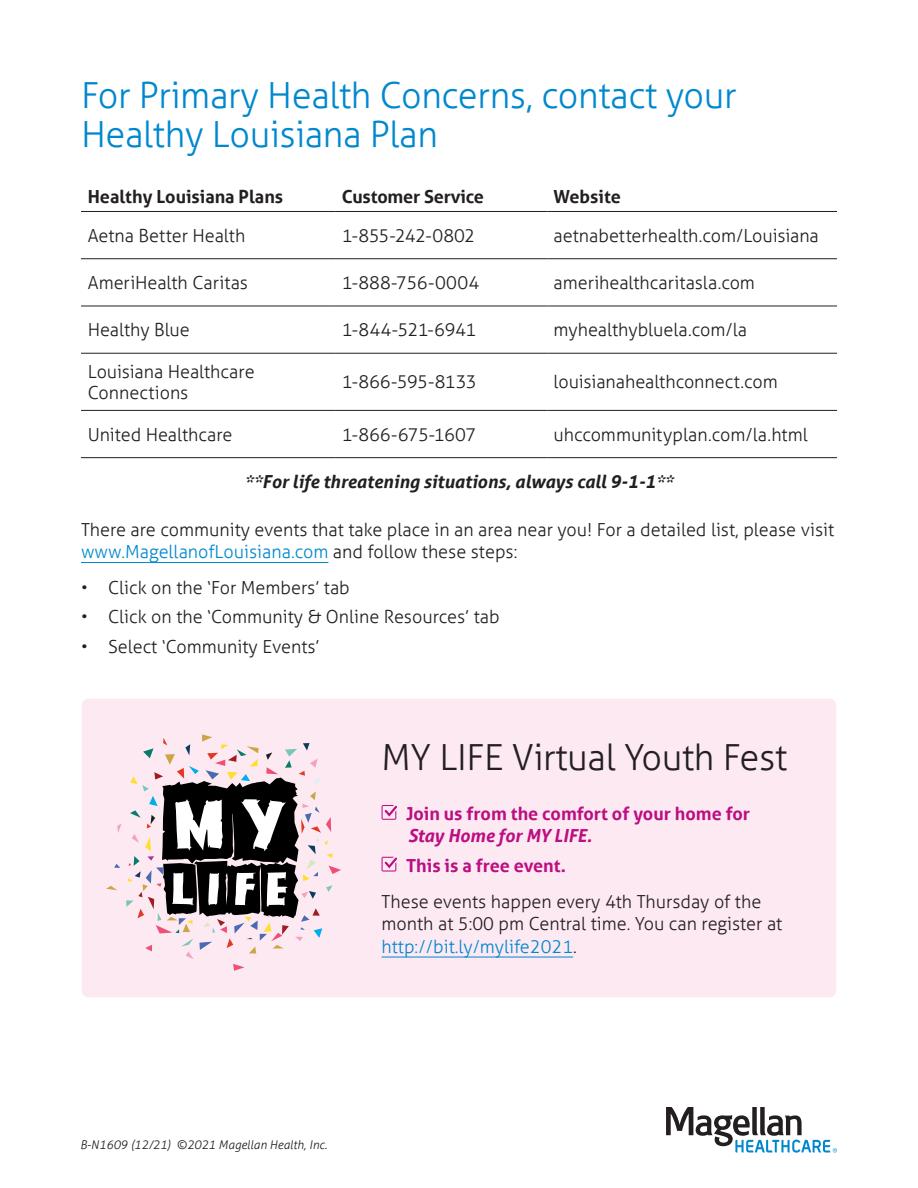
<style>
.page{position:relative;width:918px;height:1188px;background:#fff}
.page>*{position:absolute;margin:0;border:0;box-sizing:border-box;transform-origin:0 0}
.t1{font:300 36px/39px "Aller";letter-spacing:-.01em;color:#0088ce}
.t2{font:300 36px "Aller";letter-spacing:-.01em;color:#231f20}
.Body_copy{font:300 18px/22.5px "Aller";color:#231f20}
.Table_body{font:300 18px/21.6px "Aller";color:#231f20}
.Body_copy-2{font:700 18px/22.5px "Aller";color:#bb0e82}
.t3{font:italic 700 18px "Aller";color:#231f20}
.Table_head{font:700 18px "Aller";color:#231f20}
.Table_body-2{font:300 18px "Aller";letter-spacing:-.025em;color:#231f20}
.Table_body-3{font:300 18px "Aller";letter-spacing:-.03em;color:#231f20}
.Table_body-4{font:300 18px "Aller";letter-spacing:-.035em;color:#231f20}
.Footer_Item_Code_Cop{font:italic 300 12px "Aller";color:#231f20}
.s1{color:#0088ce}
.s2{font-style:italic}
</style>
<div class="page">
<svg style="left:666px;top:1107px;width:171px;height:46px"></svg>
<div style="left:82px;top:699px;width:754px;height:298px;background:#fde9f2;border-radius:7px"></div>
<hr style="left:81px;top:562px;width:247px;height:1px;background:#0088ce">
<hr style="left:81px;top:211px;width:255px;height:1px;background:#231f20">
<hr style="left:336px;top:211px;width:212px;height:1px;background:#231f20">
<hr style="left:548px;top:211px;width:289px;height:1px;background:#231f20">
<hr style="left:81px;top:258px;width:255px;height:1px;background:#231f20">
<hr style="left:336px;top:258px;width:212px;height:1px;background:#231f20">
<hr style="left:548px;top:258px;width:289px;height:1px;background:#231f20">
<hr style="left:81px;top:353px;width:255px;height:1px;background:#231f20">
<hr style="left:336px;top:353px;width:212px;height:1px;background:#231f20">
<hr style="left:548px;top:353px;width:289px;height:1px;background:#231f20">
<hr style="left:81px;top:306px;width:255px;height:1px;background:#231f20">
<hr style="left:336px;top:306px;width:212px;height:1px;background:#231f20">
<hr style="left:548px;top:306px;width:289px;height:1px;background:#231f20">
<hr style="left:81px;top:410px;width:255px;height:1px;background:#231f20">
<hr style="left:336px;top:410px;width:212px;height:1px;background:#231f20">
<hr style="left:548px;top:410px;width:289px;height:1px;background:#231f20">
<hr style="left:81px;top:457px;width:255px;height:1px;background:#231f20">
<hr style="left:336px;top:457px;width:212px;height:1px;background:#231f20">
<hr style="left:548px;top:457px;width:289px;height:1px;background:#231f20">
<hr style="left:382px;top:957px;width:191px;height:1px;background:#0088ce">
<svg style="left:382px;top:805px;width:15px;height:15px"></svg>
<svg style="left:382px;top:857px;width:15px;height:15px"></svg>
<svg style="left:106px;top:734px;width:235px;height:237px"></svg>
<p class="t1" style="left:81px;top:75px;width:657px">For Primary Health Concerns, contact your<br>Healthy Louisiana Plan</p>
<p class="Table_head" style="left:88px;top:185px;width:197px">Healthy Louisiana Plans</p>
<p class="Table_head" style="left:342px;top:185px;width:144px">Customer Service</p>
<p class="Table_head" style="left:554px;top:185px;width:69px">Website</p>
<p class="Table_body" style="left:88px;top:225px;width:159px">Aetna Better Health</p>
<p class="Table_body-3" style="left:342px;top:225px;width:135px">1-855-242-0802</p>
<p class="Table_body" style="left:554px;top:225px;width:267px">aetnabetterhealth.com/Louisiana</p>
<p class="Table_body" style="left:88px;top:272px;width:162px">AmeriHealth Caritas</p>
<p class="Table_body" style="left:342px;top:272px;width:139px">1-888-756-0004</p>
<p class="Table_body" style="left:554px;top:272px;width:203px">amerihealthcaritasla.com</p>
<p class="Table_body" style="left:88px;top:319px;width:104px">Healthy Blue</p>
<p class="Table_body-2" style="left:342px;top:319px;width:136px">1-844-521-6941</p>
<p class="Table_body" style="left:554px;top:319px;width:195px">myhealthybluela.com/la</p>
<p class="Table_body" style="left:88px;top:360px;width:168px">Louisiana Healthcare<br>Connections</p>
<p class="Table_body-4" style="left:342px;top:371px;width:136px">1-866-595-8133</p>
<p class="Table_body" style="left:554px;top:371px;width:226px">louisianahealthconnect.com</p>
<p class="Table_body" style="left:88px;top:424px;width:146px">United Healthcare</p>
<p class="Table_body-2" style="left:342px;top:423px;width:136px">1-866-675-1607</p>
<p class="Table_body" style="left:554px;top:424px;width:256px">uhccommunityplan.com/la.html</p>
<p class="t3" style="left:244px;top:470px;width:431px">**For life threatening situations, always call 9-1-1**</p>
<p class="Body_copy" style="left:81px;top:519px;width:755px;line-height:21.6px">There are community events that take place in an area near you! For a detailed list, please visit <span class="s1">www.MagellanofLouisiana.com</span> and follow these steps:</p>
<p class="Body_copy" style="left:81px;top:576px;width:270px">• Click on the ‘For Members’ tab</p>
<p class="Body_copy" style="left:81px;top:606px;width:420px">• Click on the ‘Community &amp; Online Resources’ tab</p>
<p class="Body_copy" style="left:81px;top:635px;width:240px">• Select ‘Community Events’</p>
<p class="t2" style="left:382px;top:736px;width:407px">MY LIFE Virtual Youth Fest</p>
<p class="Body_copy-2" style="left:406px;top:802px;width:346px">Join us from the comfort of your home for<br><span class="s2">Stay Home for MY LIFE.</span></p>
<p class="Body_copy-2" style="left:406px;top:854px;width:161px">This is a free event.</p>
<p class="Body_copy" style="left:382px;top:890px;width:402px">These events happen every 4th Thursday of the month at 5:00 pm Central time. You can register at <span class="s1">http://bit.ly/mylife2021</span>.</p>
<p class="Footer_Item_Code_Cop" style="left:80px;top:1138px;width:248px">B-N1609 (12/21) ©2021 Magellan Health, Inc.</p>
</div>
